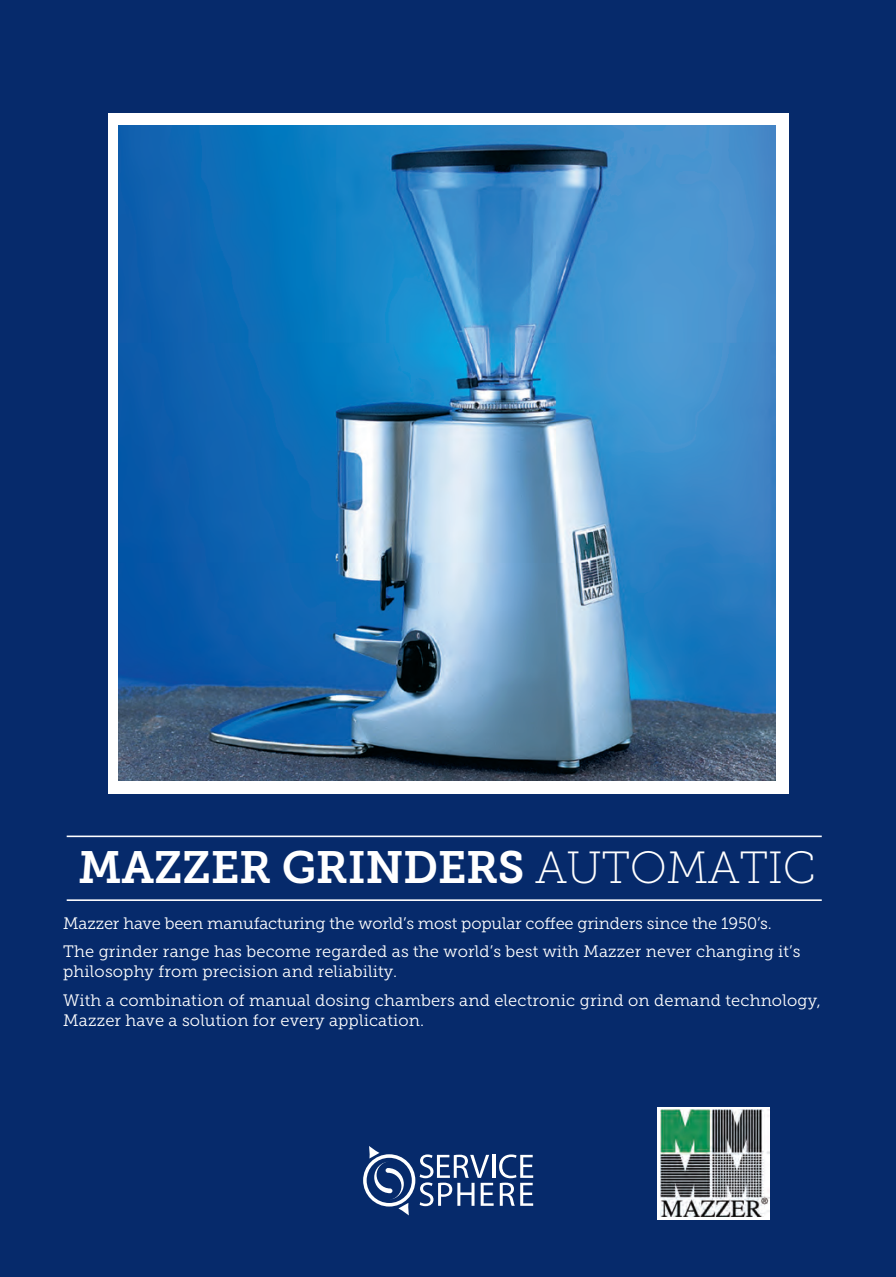
<style>
.page{position:relative;width:896px;height:1277px;background:#fff}
.page>*{position:absolute;margin:0;border:0;box-sizing:border-box;transform-origin:0 0}
.t1{font:45px "Museo Slab 700";letter-spacing:-.01em;color:#fff}
.t2{font:16.5px/28.8px "Museo Slab 300";letter-spacing:-.01em;color:#fff}
.t3{font:16.5px/28.8px "Museo Slab 300";letter-spacing:.01em;color:#fff}
.s1{font-family:"Museo Slab 100"}
</style>
<div class="page">
<div style="left:0;top:0;width:896px;height:1276px;background:#062a6b"></div>
<div style="left:108px;top:113px;width:680px;height:680px;background:#fff"></div>
<svg style="left:363px;top:1146px;width:170px;height:69px"></svg>
<hr style="left:67px;top:835px;width:755px;height:2px;background:#fff">
<hr style="left:67px;top:899px;width:755px;height:1px;background:#fff">
<img style="left:118px;top:125px;width:657px;height:655px">
<svg style="left:658px;top:1107px;width:112px;height:112px"></svg>
<img style="left:661px;top:1109px;width:109px;height:107px">
<p class="t1" style="left:78px;top:840px;width:739px">MAZZER GRINDERS <span class="s1">AUTOMATIC</span></p>
<p class="t2" style="left:63px;top:909px;width:739px">Mazzer have been manufacturing the world’s most popular coffee grinders since the 1950’s.<br>The grinder range has become regarded as the world’s best with Mazzer never changing it’s</p>
<p class="t3" style="left:63px;top:958px;width:759px">philosophy from precision and reliability.<br>With a combination of manual dosing chambers and electronic grind on demand technology,</p>
<p class="t3" style="left:63px;top:1006px;width:362px">Mazzer have a solution for every application.</p>
</div>
